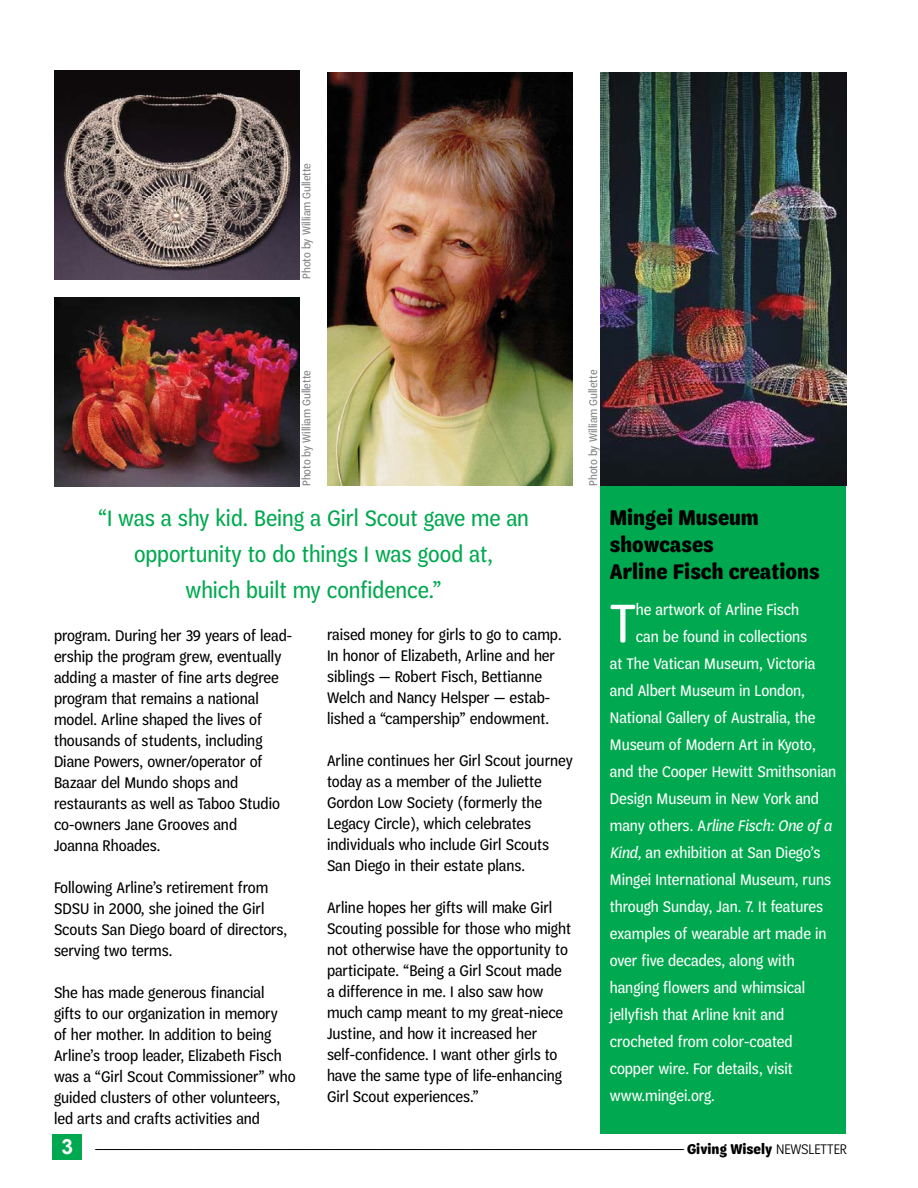
<style>
.page{position:relative;width:918px;height:1188px;background:#fff}
.page>*{position:absolute;margin:0;border:0;box-sizing:border-box;transform-origin:0 0}
.subtitle{font:58.35px "Trefoil Sans Cond";color:#fff}
.subtitle-2{font:24px "Trefoil Sans Cond";color:#00a94f}
.subtitle-3{font:700 22.5px "Trefoil Sans Cond";color:#000}
.t1{font:700 21px "Arial";color:#fff}
.subtitle-4{font:16.5px/21px "Trefoil Sans Cond";color:#000}
.subtitle-5{font:16.5px "Trefoil Sans Cond";color:#fff}
.details{font:300 16.5px "Trefoil Sans Cond";color:#000}
.subtitle-6{font:italic 16.5px "Trefoil Sans Cond";color:#fff}
.subtitle-7{font:12px "Trefoil Sans Cond";color:#808285}
.s1{font-style:normal}
.s2{font-style:italic}
.s3{font-weight:700;font-size:15px}
.s4{font-size:15px}
</style>
<div class="page">
<div style="left:600px;top:478px;width:246px;height:656px;background:#00a94f"></div>
<img style="left:600px;top:72px;width:246px;height:414px">
<div style="left:52px;top:1134px;width:30px;height:26px;background:#00a94f"></div>
<img style="left:327px;top:72px;width:246px;height:414px">
<img style="left:54px;top:71px;width:246px;height:209px">
<img style="left:54px;top:298px;width:246px;height:188px">
<p class="subtitle-7" style="left:300px;top:279px;width:117px;rotate:-90deg">Photo by William Gullette</p>
<p class="subtitle-7" style="left:300px;top:486px;width:117px;rotate:-90deg">Photo by William Gullette</p>
<p class="subtitle-7" style="left:586px;top:486px;width:117px;rotate:-90deg">Photo by William Gullette</p>
<p class="subtitle-2" style="left:98px;top:505px;width:432px">“I was a shy kid. Being a Girl Scout gave me an</p>
<p class="subtitle-2" style="left:134px;top:541px;width:360px">opportunity to do things I was good at,</p>
<p class="subtitle-2" style="left:186px;top:577px;width:257px">which built my confidence.”</p>
<p class="subtitle-4" style="left:327px;top:624px;width:236px">raised money for girls to go to camp.<br>In honor of Elizabeth, Arline and her siblings — Robert Fisch, Bettianne Welch and Nancy Helsper — estab&shy;lished a “campership” endowment.</p>
<p class="subtitle-4" style="left:327px;top:750px;width:247px">Arline continues her Girl Scout journey today as a member of the Juliette</p>
<p class="subtitle-4" style="left:327px;top:792px;width:217px">Gordon Low Society (formerly the<br>Legacy Circle), which celebrates</p>
<p class="subtitle-4" style="left:327px;top:834px;width:224px">individuals who include Girl Scouts<br>San Diego in their estate plans.</p>
<p class="subtitle-4" style="left:327px;top:897px;width:246px">Arline hopes her gifts will make Girl Scouting possible for those who might not otherwise have the opportunity to participate. “Being a Girl Scout made a difference in me. I also saw how much camp meant to my great-niece Justine, and how it increased her</p>
<p class="subtitle-4" style="left:327px;top:1044px;width:237px">self-confidence. I want other girls to have the same type of life-enhancing<br>Girl Scout experiences.”</p>
<p class="subtitle-4" style="left:54px;top:625px;width:240px">program. During her 39 years of lead&shy;ership the program grew, eventually adding a master of fine arts degree program that remains a national model. Arline shaped the lives of thousands of students, including</p>
<p class="subtitle-4" style="left:54px;top:751px;width:210px">Diane Powers, owner/operator of</p>
<p class="subtitle-4" style="left:54px;top:772px;width:186px">Bazaar del Mundo shops and</p>
<p class="subtitle-4" style="left:54px;top:793px;width:228px">restaurants as well as Taboo Studio co-owners Jane Grooves and</p>
<p class="subtitle-4" style="left:54px;top:835px;width:108px">Joanna Rhoades.</p>
<p class="subtitle-4" style="left:54px;top:877px;width:235px">Following Arline’s retirement from<br>SDSU in 2000, she joined the Girl<br>Scouts San Diego board of directors, serving two terms.</p>
<p class="subtitle-4" style="left:54px;top:982px;width:243px">She has made generous financial gifts to our organization in memory<br>of her mother. In addition to being Arline’s troop leader, Elizabeth Fisch was a “Girl Scout Commissioner” who guided clusters of other volunteers, led arts and crafts activities and</p>
<p class="subtitle-3" style="left:610px;top:505px;width:150px">Mingei Museum</p>
<p class="subtitle-3" style="left:610px;top:532px;width:105px">showcases</p>
<p class="subtitle-3" style="left:610px;top:559px;width:211px">Arline Fisch creations</p>
<p class="subtitle" style="left:610px;top:591px;width:28px">T</p>
<p class="subtitle-5" style="left:636px;top:601px;width:165px">he artwork of Arline Fisch</p>
<p class="subtitle-5" style="left:636px;top:628px;width:173px">can be found in collections</p>
<p class="subtitle-5" style="left:610px;top:655px;width:207px">at The Vatican Museum, Victoria</p>
<p class="subtitle-5" style="left:610px;top:682px;width:197px">and Albert Museum in London,</p>
<p class="subtitle-5" style="left:610px;top:709px;width:207px">National Gallery of Australia, the</p>
<p class="subtitle-5" style="left:610px;top:736px;width:208px">Museum of Modern Art in Kyoto,</p>
<p class="subtitle-5" style="left:610px;top:763px;width:228px">and the Cooper Hewitt Smithsonian</p>
<p class="subtitle-5" style="left:610px;top:790px;width:211px">Design Museum in New York and</p>
<p class="subtitle-6" style="left:610px;top:817px;width:223px"><span class="s1">many others. A</span>rline Fisch: One of a</p>
<p class="subtitle-5" style="left:610px;top:844px;width:212px"><span class="s2">Kind,</span> an exhibition at San Diego’s</p>
<p class="subtitle-5" style="left:610px;top:871px;width:223px">Mingei International Museum, runs</p>
<p class="subtitle-5" style="left:610px;top:898px;width:215px">through Sunday, Jan. 7. It features</p>
<p class="subtitle-5" style="left:610px;top:925px;width:218px">examples of wearable art made in</p>
<p class="subtitle-5" style="left:610px;top:952px;width:186px">over five decades, along with</p>
<p class="subtitle-5" style="left:610px;top:979px;width:197px">hanging flowers and whimsical</p>
<p class="subtitle-5" style="left:610px;top:1006px;width:176px">jellyfish that Arline knit and</p>
<p class="subtitle-5" style="left:610px;top:1033px;width:184px">crocheted from color-coated</p>
<p class="subtitle-5" style="left:610px;top:1060px;width:185px">copper wire. For details, visit</p>
<p class="subtitle-5" style="left:610px;top:1087px;width:107px">www.mingei.org.</p>
<p class="t1" style="left:62px;top:1132px;width:13px">3</p>
<p class="details" style="left:95px;top:1140px;width:754px">------------------------------------------------------------------------------------------------------------------------------------------------------------------------------------------------------------------------- <span class="s3">Giving Wisely</span> <span class="s4">NEWSLET TER</span></p>
</div>
